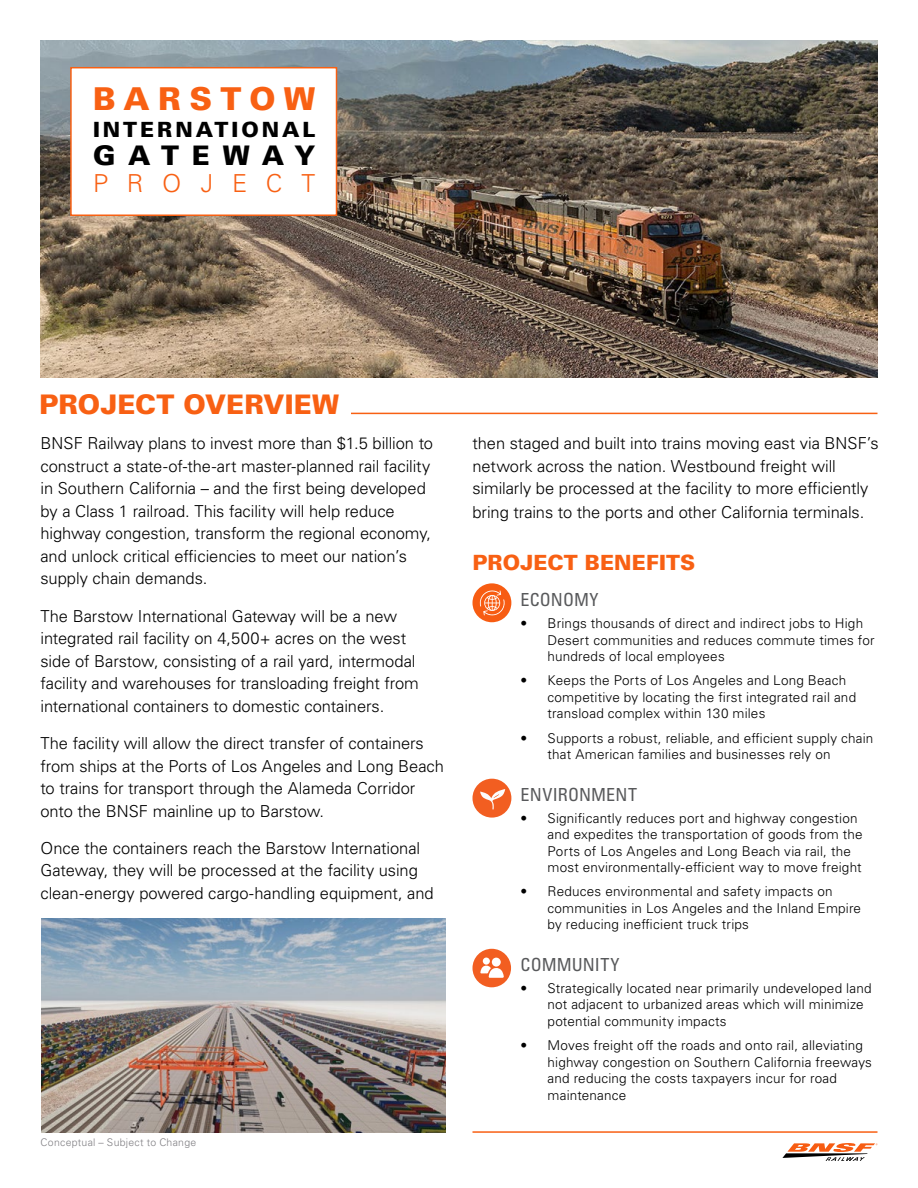
<style>
.page{position:relative;width:918px;height:1188px;background:#fff}
.page>*{position:absolute;margin:0;border:0;box-sizing:border-box;transform-origin:0 0}
.t1{font:900 31.5px "Univers LT Pro 75";letter-spacing:.26em;color:#f86013}
.t2{font:900 27px "Univers LT Pro 75";letter-spacing:.005em;color:#f86013}
.t3{font:900 27px "Univers LT Pro 75";letter-spacing:.455em;color:#000}
.t4{font:300 24.75px "Univers LT Pro 45";letter-spacing:.76em;color:#f86013}
.t5{font:900 21px "Univers LT Pro 75";letter-spacing:.005em;color:#f86013}
.t6{font:900 21px "Univers LT Pro 75";letter-spacing:.14em;color:#000}
.t7{font:condensed 18px "Univers LT Pro";letter-spacing:.005em;color:#58595b}
.t8{font:300 16.5px/22.5px "Univers LT Pro 45";letter-spacing:-.005em;color:#000}
.t9{font:300 13.5px/16.5px "Univers LT Pro 45";letter-spacing:.015em;color:#000}
.t10{font:300 10.5px "Univers LT Pro 45";letter-spacing:.025em;color:#807f83}
</style>
<div class="page">
<img style="left:40px;top:40px;width:838px;height:338px">
<div style="left:70px;top:67px;width:267px;height:149px;background:#fff;border:2px solid #f86013"></div>
<svg style="left:782px;top:1143px;width:96px;height:18px"></svg>
<hr style="left:472px;top:1131px;width:406px;height:2px;background:#f86013">
<hr style="left:351px;top:413px;width:527px;height:1px;background:#f86013">
<img style="left:41px;top:918px;width:405px;height:215px">
<div style="left:472px;top:583px;width:39px;height:39px;background:#f75c12;border-radius:50%"></div>
<svg style="left:479px;top:590px;width:26px;height:26px"></svg>
<div style="left:473px;top:779px;width:38px;height:39px;background:#f25e21;border-radius:50%"></div>
<svg style="left:480px;top:789px;width:25px;height:21px"></svg>
<div style="left:473px;top:949px;width:38px;height:38px;background:#f25e21;border-radius:50%"></div>
<svg style="left:480px;top:965px;width:24px;height:13px"></svg>
<div style="left:492px;top:958px;width:9px;height:9px;background:#fff;border-radius:50%"></div>
<div style="left:483px;top:958px;width:7px;height:7px;background:#fff;border-radius:50%"></div>
<h1 class="t1" style="left:93px;top:77px;width:224px">BARSTOW</h1>
<p class="t6" style="left:93px;top:115px;width:224px">INTERNATIONAL</p>
<h2 class="t3" style="left:93px;top:137px;width:224px">GATEWAY</h2>
<h3 class="t4" style="left:93px;top:167px;width:224px">PROJECT</h3>
<h2 class="t2" style="left:39px;top:385px;width:301px">PROJECT OVERVIEW</h2>
<p class="t8" style="left:40px;top:432px;width:394px">BNSF Railway plans to invest more than $1.5 billion to construct a state-of-the-art master-planned rail facility in Southern California – and the first being developed by a Class 1 railroad. This facility will help reduce highway congestion, transform the regional economy, and unlock critical efficiencies to meet our nation’s supply chain demands.</p>
<p class="t8" style="left:40px;top:604px;width:380px">The Barstow International Gateway will be a new integrated rail facility on 4,500+ acres on the west side of Barstow, consisting of a rail yard, intermodal facility and warehouses for transloading freight from international containers to domestic containers.</p>
<p class="t8" style="left:40px;top:731px;width:405px">The facility will allow the direct transfer of containers from ships at the Ports of Los Angeles and Long Beach to trains for transport through the Alameda Corridor onto the BNSF mainline up to Barstow.</p>
<p class="t8" style="left:40px;top:836px;width:395px">Once the containers reach the Barstow International<br>Gateway, they will be processed at the facility using clean-energy powered cargo-handling equipment, and</p>
<p class="t10" style="left:40px;top:1136px;width:157px">Conceptual – Subject to Change</p>
<p class="t8" style="left:473px;top:432px;width:408px">then staged and built into trains moving east via BNSF’s network across the nation. Westbound freight will similarly be processed at the facility to more efficiently bring trains to the ports and other California terminals.</p>
<p class="t5" style="left:472px;top:548px;width:224px">PROJECT BENEFITS</p>
<p class="t7" style="left:521px;top:588px;width:80px">ECONOMY</p>
<p class="t9" style="left:548px;top:615px;width:329px;text-indent:-27px">• Brings thousands of direct and indirect jobs to High<br>Desert communities and reduces commute times for hundreds of local employees</p>
<p class="t9" style="left:548px;top:672px;width:310px;text-indent:-27px">• Keeps the Ports of Los Angeles and Long Beach competitive by locating the first integrated rail and transload complex within 130 miles</p>
<p class="t9" style="left:548px;top:729px;width:327px;text-indent:-27px">• Supports a robust, reliable, and efficient supply chain that American families and businesses rely on</p>
<p class="t7" style="left:521px;top:783px;width:118px">ENVIRONMENT</p>
<p class="t9" style="left:548px;top:809px;width:317px;text-indent:-27px">• Significantly reduces port and highway congestion and expedites the transportation of goods from the Ports of Los Angeles and Long Beach via rail, the most environmentally-efficient way to move freight</p>
<p class="t9" style="left:548px;top:883px;width:315px;text-indent:-27px">• Reduces environmental and safety impacts on communities in Los Angeles and the Inland Empire by reducing inefficient truck trips</p>
<p class="t7" style="left:521px;top:953px;width:101px">COMMUNITY</p>
<p class="t9" style="left:548px;top:979px;width:326px;text-indent:-27px">• Strategically located near primarily undeveloped land not adjacent to urbanized areas which will minimize potential community impacts</p>
<p class="t9" style="left:548px;top:1037px;width:326px;text-indent:-27px">• Moves freight off the roads and onto rail, alleviating highway congestion on Southern California freeways and reducing the costs taxpayers incur for road maintenance</p>
</div>
